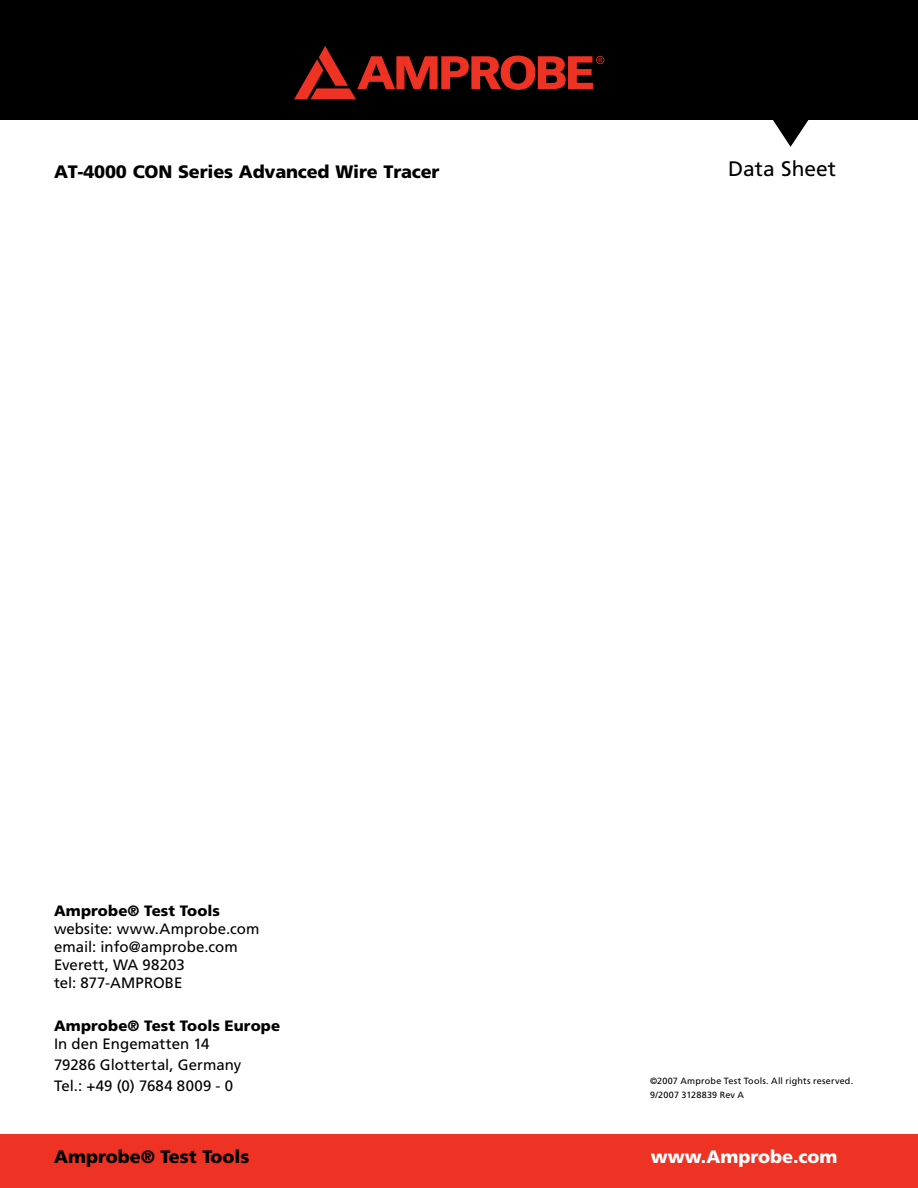
<style>
.page{position:relative;width:918px;height:1188px;background:#fff}
.page>*{position:absolute;margin:0;border:0;box-sizing:border-box;transform-origin:0 0}
.t1{font:21px "Frutiger";color:#000}
.t2{font:900 18px "Frutiger";letter-spacing:-.01em;color:#000}
.t3{font:900 18px "Frutiger";color:#fff}
.t4{font:15px/18px "Frutiger";letter-spacing:.005em;color:#000}
.t5{font:900 15px "Frutiger";letter-spacing:.005em;color:#000}
.t6{font:9px/14.1px "Frutiger";letter-spacing:.02em;color:#000}
</style>
<div class="page">
<div style="left:0;top:0;width:918px;height:120px;background:#000"></div>
<div style="left:0;top:1134px;width:918px;height:54px;background:#ee3224"></div>
<svg style="left:294px;top:46px;width:310px;height:53px"></svg>
<svg style="left:773px;top:120px;width:36px;height:27px"></svg>
<p class="t2" style="left:54px;top:160px;width:387px">AT-4000 CON Series Advanced Wire Tracer</p>
<h1 class="t1" style="left:728px;top:156px;width:109px">Data Sheet</h1>
<p class="t5" style="left:54px;top:902px;width:167px">Amprobe® Test Tools</p>
<p class="t4" style="left:54px;top:920px;width:207px">website: www.Amprobe.com email: info@amprobe.com<br>Everett, WA 98203<br>tel: 877-AMPROBE</p>
<p class="t5" style="left:54px;top:1017px;width:228px">Amprobe® Test Tools Europe</p>
<p class="t4" style="left:54px;top:1033px;width:189px;line-height:21.3px">In den Engematten 14<br>79286 Glottertal, Germany<br>Tel.: +49 (0) 7684 8009 - 0</p>
<p class="t6" style="left:650px;top:1074px;width:205px">©2007 Amprobe Test Tools. All rights reserved.<br>9/2007 3128839 Rev A</p>
<p class="t2" style="left:54px;top:1146px;width:197px">Amprobe® Test Tools</p>
<p class="t3" style="left:650px;top:1146px;width:188px">www.Amprobe.com</p>
</div>
